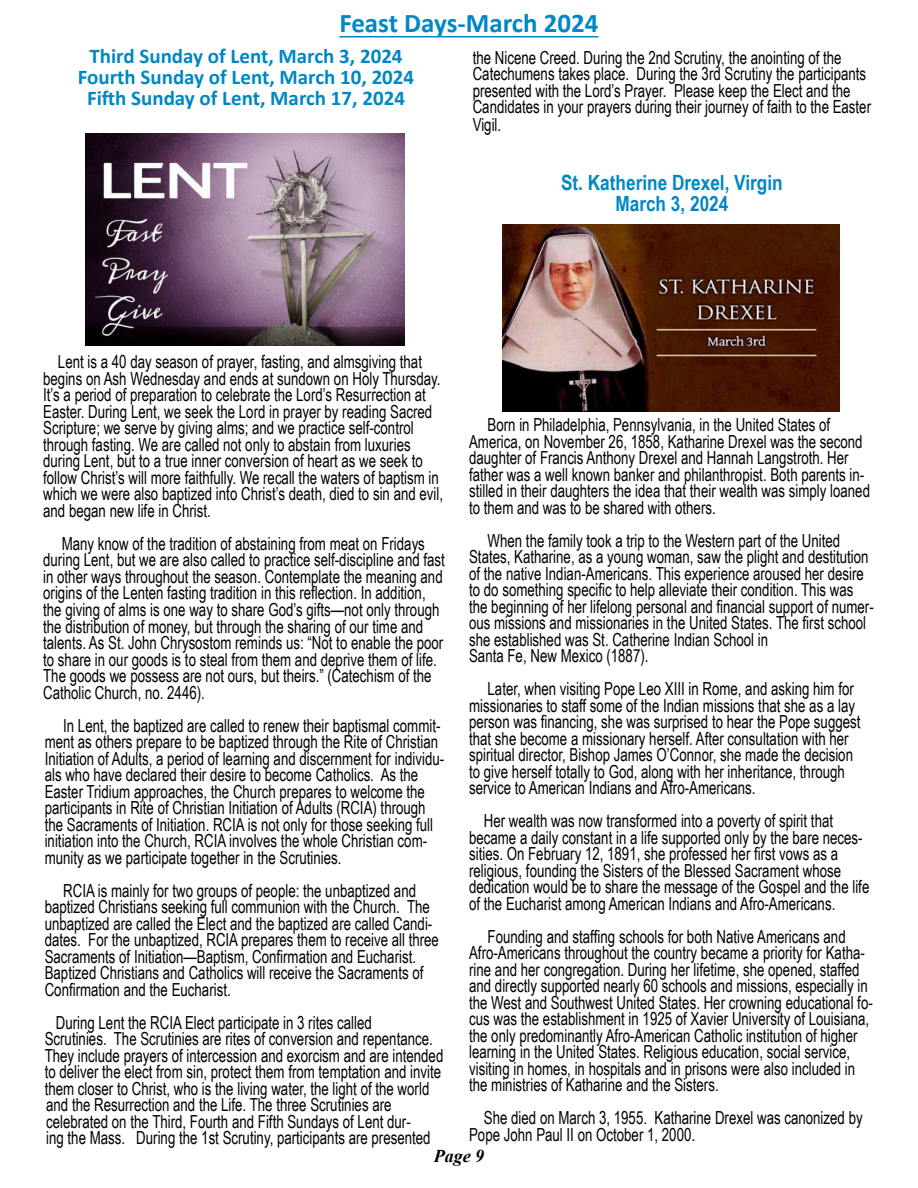
<style>
.page{position:relative;width:918px;height:1188px;background:#fff}
.page>*{position:absolute;margin:0;border:0;box-sizing:border-box;transform-origin:0 0}
.t1{font:700 27px "Calibri";color:#0087c4}
.t2{font:700 21px/21px "Calibri";color:#0087c4;text-align:center}
.t3{font:700 21px/21px "Arial Narrow";color:#0087c4;text-align:center}
.t4{font:18px/16.5px "Arial Narrow";color:#000;scale:.9 1}
.t5{font:italic 700 18px "Times New Roman";color:#000}
</style>
<div class="page">
<img style="left:86px;top:134px;width:319px;height:211px">
<img style="left:503px;top:225px;width:336px;height:187px">
<hr style="left:339px;top:36px;width:260px;height:2px;background:#0087c4">
<h1 class="t1" style="left:339px;top:4px;width:261px">Feast Days-March 2024</h1>
<p class="t2" style="left:78px;top:46px;width:338px">Third Sunday of Lent, March 3, 2024<br>Fourth Sunday of Lent, March 10, 2024<br>Fifth Sunday of Lent, March 17, 2024</p>
<p class="t4" style="left:473px;top:48px;width:444px;line-height:17px">the Nicene Creed. During the 2nd Scrutiny, the anointing of the Catechumens takes place. During the 3rd Scrutiny the participants presented with the Lord’s Prayer. Please keep the Elect and the Candidates in your prayers during their journey of faith to the Easter Vigil.</p>
<p class="t3" style="left:561px;top:172px;width:223px">St. Katherine Drexel, Virgin<br>March 3, 2024</p>
<p class="t4" style="left:43px;top:353px;width:446px;text-indent:15px">Lent is a 40 day season of prayer, fasting, and almsgiving that begins on Ash Wednesday and ends at sundown on Holy Thursday.<br>It’s a period of preparation to celebrate the Lord’s Resurrection at Easter. During Lent, we seek the Lord in prayer by reading Sacred Scripture; we serve by giving alms; and we practice self-control through fasting. We are called not only to abstain from luxuries during Lent, but to a true inner conversion of heart as we seek to follow Christ’s will more faithfully. We recall the waters of baptism in which we were also baptized into Christ’s death, died to sin and evil, and began new life in Christ.</p>
<p class="t4" style="left:43px;top:535px;width:448px;text-indent:18px">Many know of the tradition of abstaining from meat on Fridays during Lent, but we are also called to practice self-discipline and fast in other ways throughout the season. Contemplate the meaning and origins of the Lenten fasting tradition in this reflection. In addition, the giving of alms is one way to share God’s gifts—not only through the distribution of money, but through the sharing of our time and talents. As St. John Chrysostom reminds us: “Not to enable the poor to share in our goods is to steal from them and deprive them of life.<br>The goods we possess are not ours, but theirs.” (Catechism of the Catholic Church, no. 2446).</p>
<p class="t4" style="left:45px;top:716px;width:445px;text-indent:18px">In Lent, the baptized are called to renew their baptismal commit&shy;ment as others prepare to be baptized through the Rite of Christian Initiation of Adults, a period of learning and discernment for individu&shy;als who have declared their desire to become Catholics. As the Easter Tridium approaches, the Church prepares to welcome the participants in Rite of Christian Initiation of Adults (RCIA) through the Sacraments of Initiation. RCIA is not only for those seeking full initiation into the Church, RCIA involves the whole Christian com&shy;munity as we participate together in the Scrutinies.</p>
<p class="t4" style="left:45px;top:881px;width:440px;text-indent:18px">RCIA is mainly for two groups of people: the unbaptized and baptized Christians seeking full communion with the Church. The unbaptized are called the Elect and the baptized are called Candi&shy;dates. For the unbaptized, RCIA prepares them to receive all three Sacraments of Initiation—Baptism, Confirmation and Eucharist.<br>Baptized Christians and Catholics will receive the Sacraments of Confirmation and the Eucharist.</p>
<p class="t4" style="left:45px;top:1013px;width:445px;text-indent:11px">During Lent the RCIA Elect participate in 3 rites called<br>Scrutinies. The Scrutinies are rites of conversion and repentance.<br>They include prayers of intercession and exorcism and are intended to deliver the elect from sin, protect them from temptation and invite them closer to Christ, who is the living water, the light of the world and the Resurrection and the Life. The three Scrutinies are celebrated on the Third, Fourth and Fifth Sundays of Lent dur-<br>ing the Mass. During the 1st Scrutiny, participants are presented</p>
<p class="t4" style="left:469px;top:416px;width:447px;text-indent:18px">Born in Philadelphia, Pennsylvania, in the United States of America, on November 26, 1858, Katharine Drexel was the second daughter of Francis Anthony Drexel and Hannah Langstroth. Her father was a well known banker and philanthropist. Both parents in&shy;stilled in their daughters the idea that their wealth was simply loaned to them and was to be shared with others.</p>
<p class="t4" style="left:469px;top:532px;width:451px;text-indent:18px">When the family took a trip to the Western part of the United States, Katharine, as a young woman, saw the plight and destitution of the native Indian-Americans. This experience aroused her desire to do something specific to help alleviate their condition. This was the beginning of her lifelong personal and financial support of numer&shy;ous missions and missionaries in the United States. The first school she established was St. Catherine Indian School in<br>Santa Fe, New Mexico (1887).</p>
<p class="t4" style="left:469px;top:680px;width:436px;text-indent:18px">Later, when visiting Pope Leo XIII in Rome, and asking him for missionaries to staff some of the Indian missions that she as a lay person was financing, she was surprised to hear the Pope suggest that she become a missionary herself. After consultation with her spiritual director, Bishop James O’Connor, she made the decision to give herself totally to God, along with her inheritance, through service to American Indians and Afro-Americans.</p>
<p class="t4" style="left:469px;top:812px;width:446px;text-indent:15px">Her wealth was now transformed into a poverty of spirit that became a daily constant in a life supported only by the bare neces&shy;sities. On February 12, 1891, she professed her first vows as a religious, founding the Sisters of the Blessed Sacrament whose dedication would be to share the message of the Gospel and the life of the Eucharist among American Indians and Afro-Americans.</p>
<p class="t4" style="left:469px;top:928px;width:450px;text-indent:18px">Founding and staffing schools for both Native Americans and Afro-Americans throughout the country became a priority for Katha&shy;rine and her congregation. During her lifetime, she opened, staffed and directly supported nearly 60 schools and missions, especially in the West and Southwest United States. Her crowning educational fo&shy;cus was the establishment in 1925 of Xavier University of Louisiana, the only predominantly Afro-American Catholic institution of higher learning in the United States. Religious education, social service, visiting in homes, in hospitals and in prisons were also included in the ministries of Katharine and the Sisters.</p>
<p class="t4" style="left:469px;top:1109px;width:439px;text-indent:15px">She died on March 3, 1955. Katharine Drexel was canonized by<br>Pope John Paul II on October 1, 2000.</p>
<p class="t5" style="left:434px;top:1144px;width:52px">Page 9</p>
</div>
